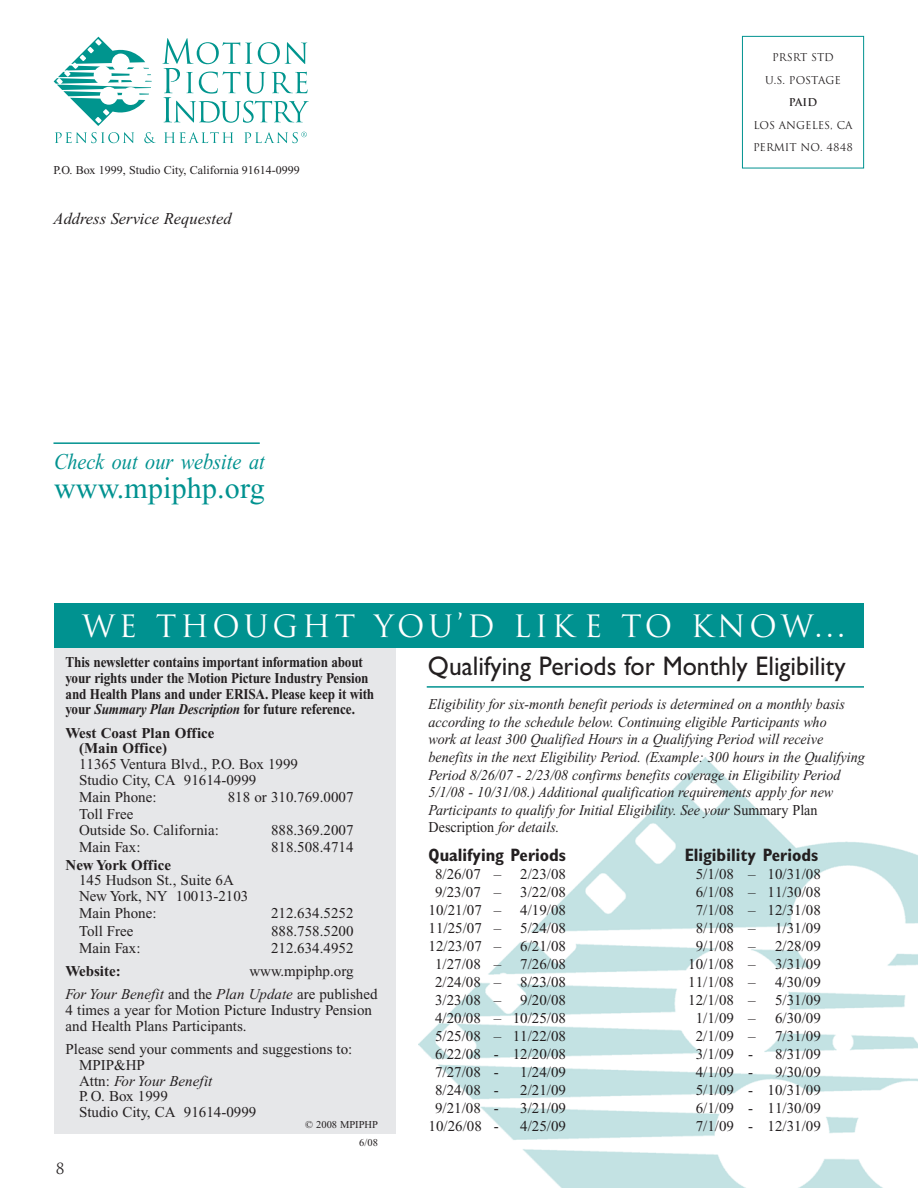
<style>
.page{position:relative;width:918px;height:1188px;background:#fff}
.page>*{position:absolute;margin:0;border:0;box-sizing:border-box;transform-origin:0 0}
.t1{font:30px "Trajan";letter-spacing:.13em;color:#fff}
.t2{font:30px "Times New Roman";letter-spacing:.005em;color:#009290}
.t3{font:27px "Gill Sans";color:#231f20;scale:.95 1}
.t4{font:italic 22.5px "Times New Roman";color:#009290;scale:.9 1}
.t5{font:700 condensed 18px "Gill Sans";color:#231f20}
.t6{font:italic 16.5px "Times New Roman";color:#231f20}
.t7{font:15px/15.8px "Times New Roman";color:#231f20}
.t8{font:italic 15px/17.7px "Times New Roman";color:#231f20;scale:.94 1}
.t9{font:700 15px/15.8px "Times New Roman";letter-spacing:-.01em;color:#231f20;scale:.88 1}
.t10{font:700 15px/15.8px "Times New Roman";letter-spacing:-.01em;color:#231f20}
.t11{font:15px "Trajan";color:#231f20}
.t12{font:12px "Times New Roman";color:#231f20}
.t13{font:10.5px/22.5px "Trajan";color:#231f20;text-align:center}
.t14{font:10.5px/18px "Times New Roman";color:#231f20;text-align:right}
.t15{font:700 10.5px "Trajan";color:#231f20}
.s1{font-style:italic}
.s2{font-style:normal}
</style>
<div class="page">
<img style="left:418px;top:757px;width:500px;height:431px">
<div style="left:55px;top:648px;width:341px;height:486px;background:#e6e7e9"></div>
<div style="left:54px;top:603px;width:810px;height:45px;background:#009290"></div>
<hr style="left:427px;top:686px;width:437px;height:2px;background:#009290">
<hr style="left:53px;top:442px;width:207px;height:2px;background:#009290">
<div style="left:742px;top:36px;width:122px;height:132px;border:1px solid #009290"></div>
<svg style="left:54px;top:37px;width:98px;height:89px"></svg>
<svg style="left:163px;top:38px;width:146px;height:85px"></svg>
<svg style="left:55px;top:132px;width:79px;height:11px"></svg>
<svg style="left:144px;top:132px;width:12px;height:11px"></svg>
<svg style="left:164px;top:132px;width:70px;height:11px"></svg>
<svg style="left:244px;top:132px;width:63px;height:11px"></svg>
<p class="t12" style="left:54px;top:166px;width:248px">P.O. Box 1999, Studio City, California 91614-0999</p>
<p class="t6" style="left:54px;top:213px;width:180px">Address Service Requested</p>
<h3 class="t4" style="left:54px;top:453px;width:236px">Check out our website at</h3>
<h1 class="t2" style="left:54px;top:477px;width:212px">www.mpiphp.org</h1>
<p class="t13" style="left:765px;top:46px;width:77px">PRSRT STD<br>U.S. POSTAGE</p>
<p class="t15" style="left:789px;top:96px;width:30px">PAID</p>
<p class="t13" style="left:753px;top:114px;width:102px;text-align:left">LOS ANGELES, CA<br>PERMIT NO. 4848</p>
<h1 class="t1" style="left:82px;top:609px;width:764px">WE THOUGHT YOU’D LIK E TO KNOW...</h1>
<p class="t9" style="left:66px;top:656px;width:352px">This newsletter contains important information about your rights under the Motion Picture Industry Pension and Health Plans and under ERISA. Please keep it with your <span class="s1">Summary Plan Description</span> for future reference.</p>
<p class="t10" style="left:79px;top:726px;width:137px;text-indent:-14px">West Coast Plan Office (Main Office)</p>
<p class="t7" style="left:79px;top:758px;width:221px">11365 Ventura Blvd., P.O. Box 1999<br>Studio City, CA 91614-0999</p>
<p class="t7" style="left:79px;top:791px;width:79px">Main Phone:</p>
<p class="t7" style="left:228px;top:791px;width:127px">818 or 310.769.0007</p>
<p class="t7" style="left:79px;top:808px;width:141px">Toll Free<br>Outside So. California:</p>
<p class="t7" style="left:271px;top:824px;width:84px">888.369.2007</p>
<p class="t7" style="left:79px;top:841px;width:63px">Main Fax:</p>
<p class="t7" style="left:271px;top:841px;width:84px">818.508.4714</p>
<p class="t10" style="left:66px;top:858px;width:107px">New York Office</p>
<p class="t7" style="left:79px;top:874px;width:171px">145 Hudson St., Suite 6A<br>New York, NY 10013-2103</p>
<p class="t7" style="left:79px;top:907px;width:79px">Main Phone:</p>
<p class="t7" style="left:271px;top:907px;width:84px">212.634.5252</p>
<p class="t7" style="left:79px;top:924px;width:56px">Toll Free</p>
<p class="t7" style="left:271px;top:924px;width:84px">888.758.5200</p>
<p class="t7" style="left:79px;top:941px;width:63px">Main Fax:</p>
<p class="t7" style="left:271px;top:941px;width:84px">212.634.4952</p>
<p class="t10" style="left:66px;top:965px;width:57px">Website:</p>
<p class="t7" style="left:66px;top:961px;width:313px;line-height:23.2px;text-indent:184px">www.mpiphp.org<br><span class="s1">For Your Benefit</span> and the <span class="s1">Plan Update</span> are published</p>
<p class="t7" style="left:66px;top:1004px;width:308px">4 times a year for Motion Picture Industry Pension and Health Plans Participants.</p>
<p class="t7" style="left:79px;top:1043px;width:275px;text-indent:-14px">Please send your comments and suggestions to:<br>MPIP&amp;HP<br>Attn: <span class="s1">For Your Benefit<br></span>P. O. Box 1999<br>Studio City, CA 91614-0999</p>
<p class="t14" style="left:305px;top:1116px;width:74px">© 2008 MPIPHP<br>6/08</p>
<p class="t11" style="left:56px;top:1160px;width:11px">8</p>
<h2 class="t3" style="left:428px;top:655px;width:441px">Qualifying Periods for Monthly Eligibility</h2>
<p class="t8" style="left:429px;top:697px;width:466px">Eligibility for six-month benefit periods is determined on a monthly basis according to the schedule below. Continuing eligible Participants who<br>work at least 300 Qualified Hours in a Qualifying Period will receive benefits in the next Eligibility Period. (Example: 300 hours in the Qualifying Period 8/26/07 - 2/23/08 confirms benefits coverage in Eligibility Period 5/1/08 - 10/31/08.) Additional qualification requirements apply for new Participants to qualify for Initial Eligibility. See your <span class="s2">Summary Plan Description</span> for details.</p>
<p class="t5" style="left:429px;top:848px;width:139px">Qualifying Periods</p>
<p class="t5" style="left:685px;top:848px;width:135px">Eligibility Periods</p>
<p class="t7" style="left:435px;top:867px;width:68px">8/26/07 –</p>
<p class="t7" style="left:520px;top:867px;width:47px">2/23/08</p>
<p class="t7" style="left:696px;top:867px;width:127px">5/1/08 – 10/31/08</p>
<p class="t7" style="left:435px;top:885px;width:68px">9/23/07 –</p>
<p class="t7" style="left:520px;top:885px;width:47px">3/22/08</p>
<p class="t7" style="left:696px;top:885px;width:127px">6/1/08 – 11/30/08</p>
<p class="t7" style="left:429px;top:903px;width:74px">10/21/07 –</p>
<p class="t7" style="left:520px;top:903px;width:47px">4/19/08</p>
<p class="t7" style="left:696px;top:903px;width:127px">7/1/08 – 12/31/08</p>
<p class="t7" style="left:429px;top:921px;width:74px">11/25/07 –</p>
<p class="t7" style="left:520px;top:921px;width:47px">5/24/08</p>
<p class="t7" style="left:696px;top:921px;width:61px">8/1/08 –</p>
<p class="t7" style="left:775px;top:921px;width:47px">1/31/09</p>
<p class="t7" style="left:429px;top:939px;width:74px">12/23/07 –</p>
<p class="t7" style="left:520px;top:939px;width:47px">6/21/08</p>
<p class="t7" style="left:696px;top:939px;width:61px">9/1/08 –</p>
<p class="t7" style="left:775px;top:939px;width:47px">2/28/09</p>
<p class="t7" style="left:435px;top:957px;width:68px">1/27/08 –</p>
<p class="t7" style="left:520px;top:957px;width:47px">7/26/08</p>
<p class="t7" style="left:688px;top:957px;width:69px">10/1/08 –</p>
<p class="t7" style="left:775px;top:957px;width:47px">3/31/09</p>
<p class="t7" style="left:435px;top:975px;width:68px">2/24/08 –</p>
<p class="t7" style="left:520px;top:975px;width:47px">8/23/08</p>
<p class="t7" style="left:688px;top:975px;width:69px">11/1/08 –</p>
<p class="t7" style="left:775px;top:975px;width:47px">4/30/09</p>
<p class="t7" style="left:435px;top:993px;width:68px">3/23/08 –</p>
<p class="t7" style="left:520px;top:993px;width:47px">9/20/08</p>
<p class="t7" style="left:688px;top:993px;width:69px">12/1/08 –</p>
<p class="t7" style="left:775px;top:993px;width:47px">5/31/09</p>
<p class="t7" style="left:435px;top:1011px;width:133px">4/20/08 – 10/25/08</p>
<p class="t7" style="left:696px;top:1011px;width:61px">1/1/09 –</p>
<p class="t7" style="left:775px;top:1011px;width:47px">6/30/09</p>
<p class="t7" style="left:435px;top:1029px;width:133px">5/25/08 – 11/22/08</p>
<p class="t7" style="left:696px;top:1029px;width:61px">2/1/09 –</p>
<p class="t7" style="left:775px;top:1029px;width:47px">7/31/09</p>
<p class="t7" style="left:435px;top:1047px;width:133px">6/22/08 - 12/20/08</p>
<p class="t7" style="left:696px;top:1047px;width:59px">3/1/09 -</p>
<p class="t7" style="left:775px;top:1047px;width:47px">8/31/09</p>
<p class="t7" style="left:435px;top:1065px;width:65px">7/27/08 -</p>
<p class="t7" style="left:520px;top:1065px;width:47px">1/24/09</p>
<p class="t7" style="left:696px;top:1065px;width:59px">4/1/09 -</p>
<p class="t7" style="left:775px;top:1065px;width:47px">9/30/09</p>
<p class="t7" style="left:435px;top:1083px;width:65px">8/24/08 -</p>
<p class="t7" style="left:520px;top:1083px;width:47px">2/21/09</p>
<p class="t7" style="left:696px;top:1083px;width:127px">5/1/09 - 10/31/09</p>
<p class="t7" style="left:435px;top:1101px;width:65px">9/21/08 -</p>
<p class="t7" style="left:520px;top:1101px;width:47px">3/21/09</p>
<p class="t7" style="left:696px;top:1101px;width:127px">6/1/09 - 11/30/09</p>
<p class="t7" style="left:429px;top:1119px;width:72px">10/26/08 -</p>
<p class="t7" style="left:520px;top:1119px;width:47px">4/25/09</p>
<p class="t7" style="left:696px;top:1119px;width:127px">7/1/09 - 12/31/09</p>
</div>
